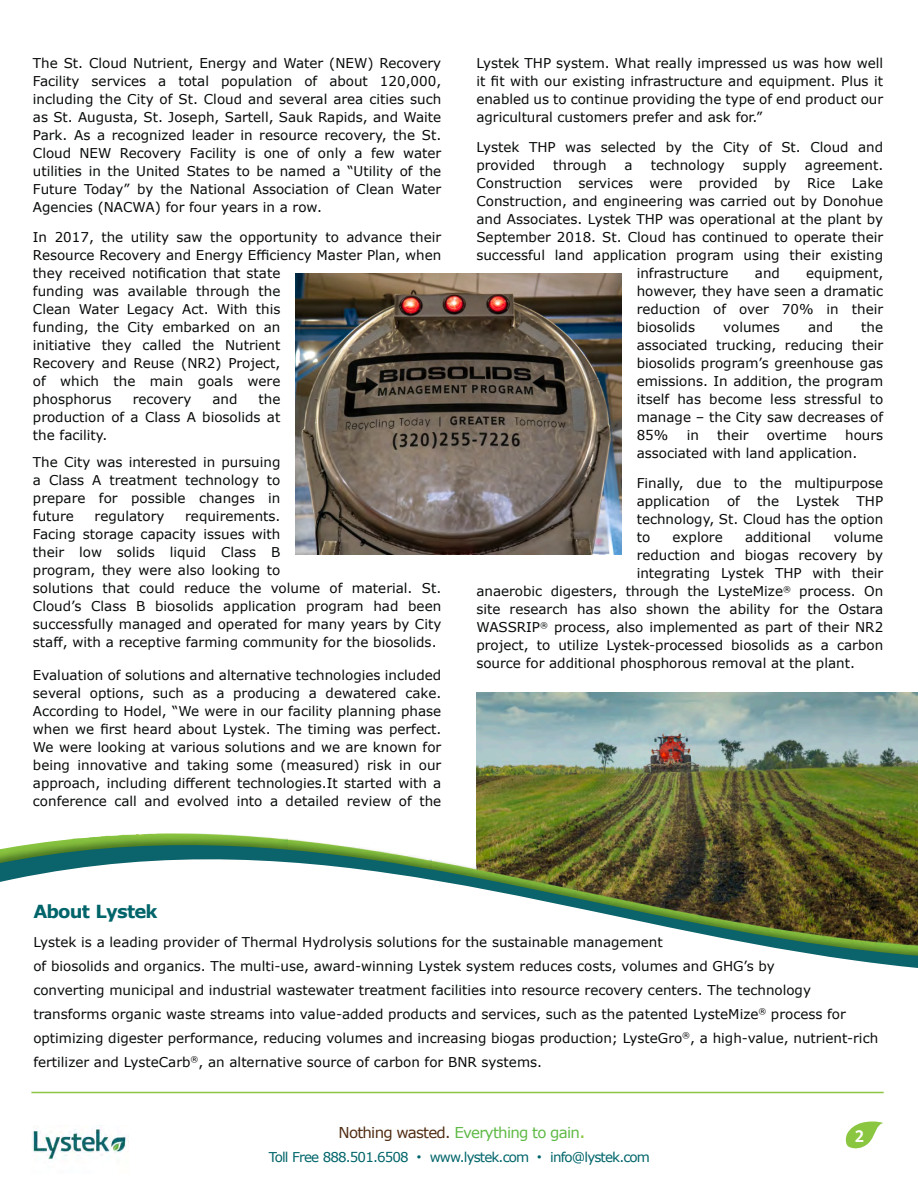
<style>
.page{position:relative;width:918px;height:1188px;background:#fff}
.page>*{position:absolute;margin:0;border:0;box-sizing:border-box;transform-origin:0 0}
.t1{font:700 18px "Verdana";letter-spacing:-.045em;color:#00656a}
.t2{font:700 18px "Consolas";color:#fff}
.t3{font:15px "Verdana";letter-spacing:-.05em;color:#5fba46}
.t4{font:13.5px/18px "Verdana";color:#080a0a;text-align:justify}
.t5{font:13.5px "Verdana";letter-spacing:-.065em;color:#00656a}
.s1{color:#512d14}
.s2{font-size:18px;color:#8ac63f}
</style>
<div class="page">
<img style="left:477px;top:693px;width:441px;height:98px">
<svg style="left:476px;top:791px;width:442px;height:11px"></svg>
<img style="left:476px;top:802px;width:442px;height:14px">
<svg style="left:0;top:816px;width:918px;height:278px"></svg>
<hr style="left:31px;top:1092px;width:853px;height:1px;background:#8ac63f">
<svg style="left:845px;top:1121px;width:38px;height:28px"></svg>
<img style="left:32px;top:1125px;width:97px;height:36px">
<img style="left:296px;top:274px;width:326px;height:281px">
<p class="t4" style="left:33px;top:56px;width:410px">The St. Cloud Nutrient, Energy and Water (NEW) Recovery Facility services a total population of about 120,000, including the City of St. Cloud and several area cities such as St. Augusta, St. Joseph, Sartell, Sauk Rapids, and Waite Park. As a recognized leader in resource recovery, the St.<br>Cloud NEW Recovery Facility is one of only a few water utilities in the United States to be named a “Utility of the Future Today” by the National Association of Clean Water Agencies (NACWA) for four years in a row.</p>
<p class="t4" style="left:33px;top:230px;width:410px;text-align:left">In 2017, the utility saw the opportunity to advance their Resource Recovery and Energy Efficiency Master Plan, when they received notification that state<br>funding was available through the<br>Clean Water Legacy Act. With this<br>funding, the City embarked on an<br>initiative they called the Nutrient<br>Recovery and Reuse (NR2) Project,<br>of which the main goals were<br>phosphorus</p>
<p class="t4" style="left:33px;top:392px;width:249px;text-indent:226px">the production of a Class A biosolids at the facility.</p>
<p class="t4" style="left:33px;top:455px;width:249px">The City was interested in pursuing a Class A treatment technology to prepare for possible changes in future</p>
<p class="t4" style="left:133px;top:392px;width:60px">recovery</p>
<p class="t4" style="left:212px;top:392px;width:27px">and</p>
<p class="t4" style="left:95px;top:509px;width:71px">regulatory</p>
<p class="t4" style="left:33px;top:509px;width:410px;text-align:left;text-indent:152px">requirements.<br>Facing storage capacity issues with<br>their low solids liquid Class B<br>program, they were also looking to<br>solutions that could reduce the volume of material. St.<br>Cloud’s Class B biosolids application program had been successfully managed and operated for many years by City staff, with a receptive farming community for the biosolids.</p>
<p class="t4" style="left:33px;top:668px;width:410px">Evaluation of solutions and alternative technologies included several options, such as a producing a dewatered cake.<br>According to Hodel, “We were in our facility planning phase when we first heard about Lystek. The timing was perfect.<br>We were looking at various solutions and we are known for being innovative and taking some (measured) risk in our approach, including different technologies.It started with a conference call and evolved into a detailed review of the</p>
<p class="t4" style="left:476px;top:56px;width:408px">Lystek THP system. What really impressed us was how well it fit with our existing infrastructure and equipment. Plus it enabled us to continue providing the type of end product our agricultural customers prefer and ask for.”</p>
<p class="t4" style="left:476px;top:140px;width:408px">Lystek THP was selected by the City of St. Cloud and provided</p>
<p class="t4" style="left:553px;top:158px;width:55px">through</p>
<p class="t4" style="left:625px;top:158px;width:10px">a</p>
<p class="t4" style="left:651px;top:158px;width:75px">technology</p>
<p class="t4" style="left:743px;top:158px;width:46px">supply</p>
<p class="t4" style="left:805px;top:158px;width:80px">agreement.</p>
<p class="t4" style="left:476px;top:176px;width:408px">Construction services were provided by Rice Lake</p>
<p class="t4" style="left:476px;top:194px;width:408px">Construction, and engineering was carried out by Donohue</p>
<p class="t4" style="left:476px;top:212px;width:408px">and Associates. Lystek THP was operational at the plant by</p>
<p class="t4" style="left:476px;top:230px;width:408px">September 2018. St. Cloud has continued to operate their</p>
<p class="t4" style="left:476px;top:248px;width:408px">successful land application program using their existing</p>
<p class="t4" style="left:637px;top:266px;width:94px">infrastructure</p>
<p class="t4" style="left:755px;top:266px;width:27px">and</p>
<p class="t4" style="left:637px;top:266px;width:248px;text-indent:170px">equipment, however, they have seen a dramatic reduction of over 70% in their biosolids</p>
<p class="t4" style="left:637px;top:320px;width:248px;text-indent:225px">the associated trucking, reducing their biosolids program’s greenhouse gas emissions. In addition, the program itself has become less stressful to manage – the City saw decreases of 85%</p>
<p class="t4" style="left:723px;top:320px;width:58px">volumes</p>
<p class="t4" style="left:808px;top:320px;width:27px">and</p>
<p class="t4" style="left:637px;top:428px;width:248px;text-indent:208px">hours associated with land application.</p>
<p class="t4" style="left:637px;top:476px;width:248px">Finally, due to the multipurpose application</p>
<p class="t4" style="left:687px;top:428px;width:14px">in</p>
<p class="t4" style="left:717px;top:428px;width:33px">their</p>
<p class="t4" style="left:767px;top:428px;width:61px">overtime</p>
<p class="t4" style="left:727px;top:494px;width:14px">of</p>
<p class="t4" style="left:757px;top:494px;width:23px">the</p>
<p class="t4" style="left:796px;top:494px;width:45px">Lystek</p>
<p class="t4" style="left:637px;top:494px;width:248px;text-indent:220px">THP technology, St. Cloud has the option to</p>
<p class="t4" style="left:673px;top:530px;width:52px">explore</p>
<p class="t4" style="left:745px;top:530px;width:68px">additional</p>
<p class="t4" style="left:834px;top:530px;width:51px">volume</p>
<p class="t4" style="left:637px;top:548px;width:248px">reduction and biogas recovery by</p>
<p class="t4" style="left:637px;top:566px;width:248px">integrating Lystek THP with their</p>
<p class="t4" style="left:476px;top:584px;width:408px">anaerobic digesters, through the LysteMize<sup>®</sup> process. On</p>
<p class="t4" style="left:476px;top:602px;width:408px">site research has also shown the ability for the Ostara</p>
<p class="t4" style="left:476px;top:620px;width:408px">WASSRIP<sup>®</sup> process, also implemented as part of their NR2</p>
<p class="t4" style="left:476px;top:638px;width:408px">project, to utilize Lystek-processed biosolids as a carbon</p>
<p class="t4" style="left:476px;top:656px;width:380px">source for additional phosphorous removal at the plant.</p>
<h1 class="t1" style="left:33px;top:904px;width:126px">About Lystek</h1>
<p class="t4" style="left:33px;top:931px;width:846px;line-height:24px;text-align:left">Lystek is a leading provider of Thermal Hydrolysis solutions for the sustainable management<br>of biosolids and organics. The multi-use, award-winning Lystek system reduces costs, volumes and GHG’s by<br>converting municipal and industrial wastewater treatment facilities into resource recovery centers. The technology transforms organic waste streams into value-added products and services, such as the patented LysteMize<sup>®</sup> process for optimizing digester performance, reducing volumes and increasing biogas production; LysteGro<sup>®</sup>, a high-value, nutrient-rich fertilizer and LysteCarb<sup>®</sup>, an alternative source of carbon for BNR systems.</p>
<p class="t3" style="left:339px;top:1126px;width:249px"><span class="s1">Nothing wasted.</span> Everything to gain<span class="s2">.</span></p>
<p class="t5" style="left:269px;top:1151px;width:383px">Toll Free 888.501.6508 <sup>●</sup> www.lystek.com <sup>●</sup> info@lystek.com</p>
<h1 class="t2" style="left:854px;top:1129px;width:11px">2</h1>
</div>
